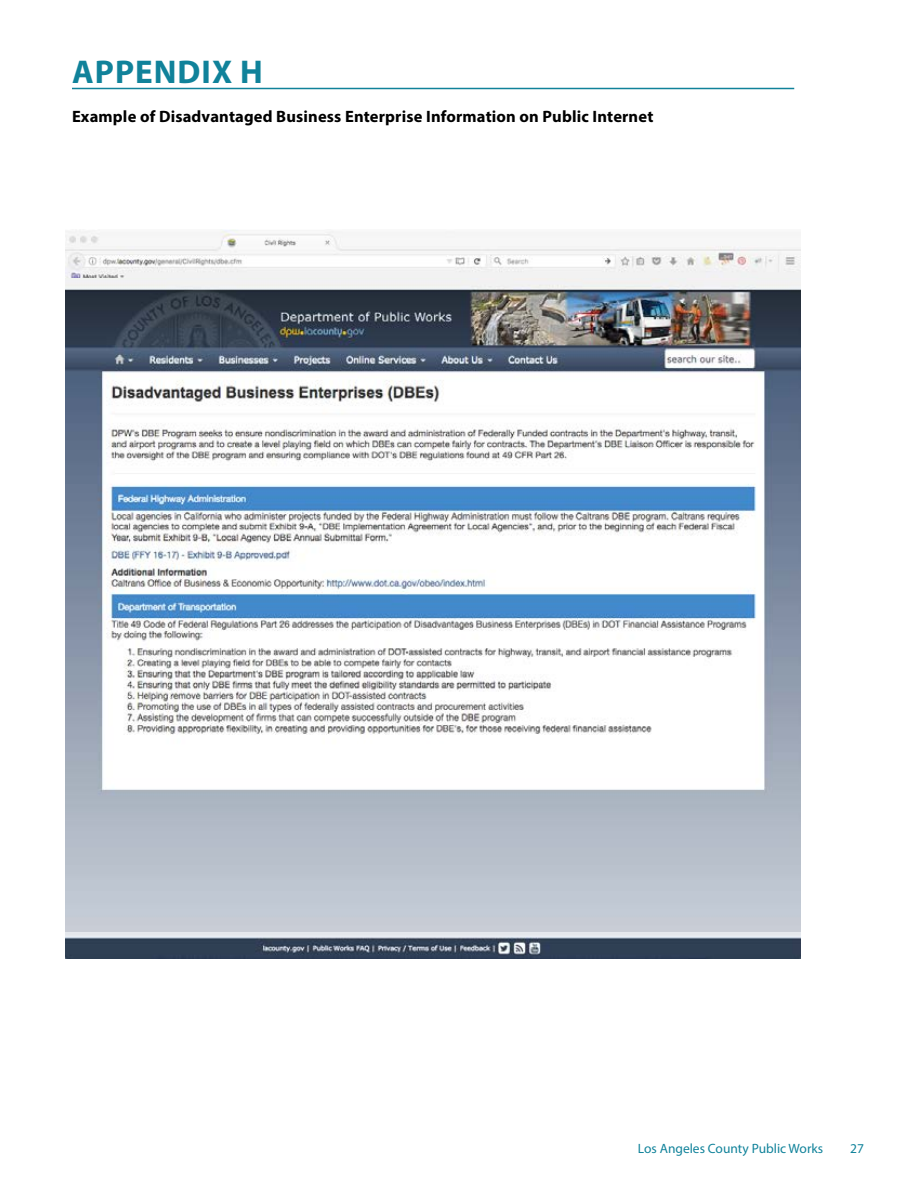
<style>
.page{position:relative;width:918px;height:1188px;background:#fff}
.page>*{position:absolute;margin:0;border:0;box-sizing:border-box;transform-origin:0 0}
.t1{font:700 33px "Myriad Pro";letter-spacing:.03em;color:#10829a}
.t2{font:700 16.5px "Myriad Pro";letter-spacing:.01em;color:#000}
.t3{font:13.5px "Myriad Pro";color:#10829a}
</style>
<div class="page">
<hr style="left:72px;top:88px;width:722px;height:1px;background:#10829a">
<img style="left:66px;top:230px;width:734px;height:728px">
<img style="left:66px;top:279px;width:734px;height:653px">
<h1 class="t1" style="left:72px;top:51px;width:192px">APPENDIX H</h1>
<p class="t2" style="left:72px;top:106px;width:583px">Example of Disadvantaged Business Enterprise Information on Public Internet</p>
<p class="t3" style="left:638px;top:1140px;width:187px">Los Angeles County Public Works</p>
<p class="t3" style="left:850px;top:1140px;width:15px">27</p>
</div>
